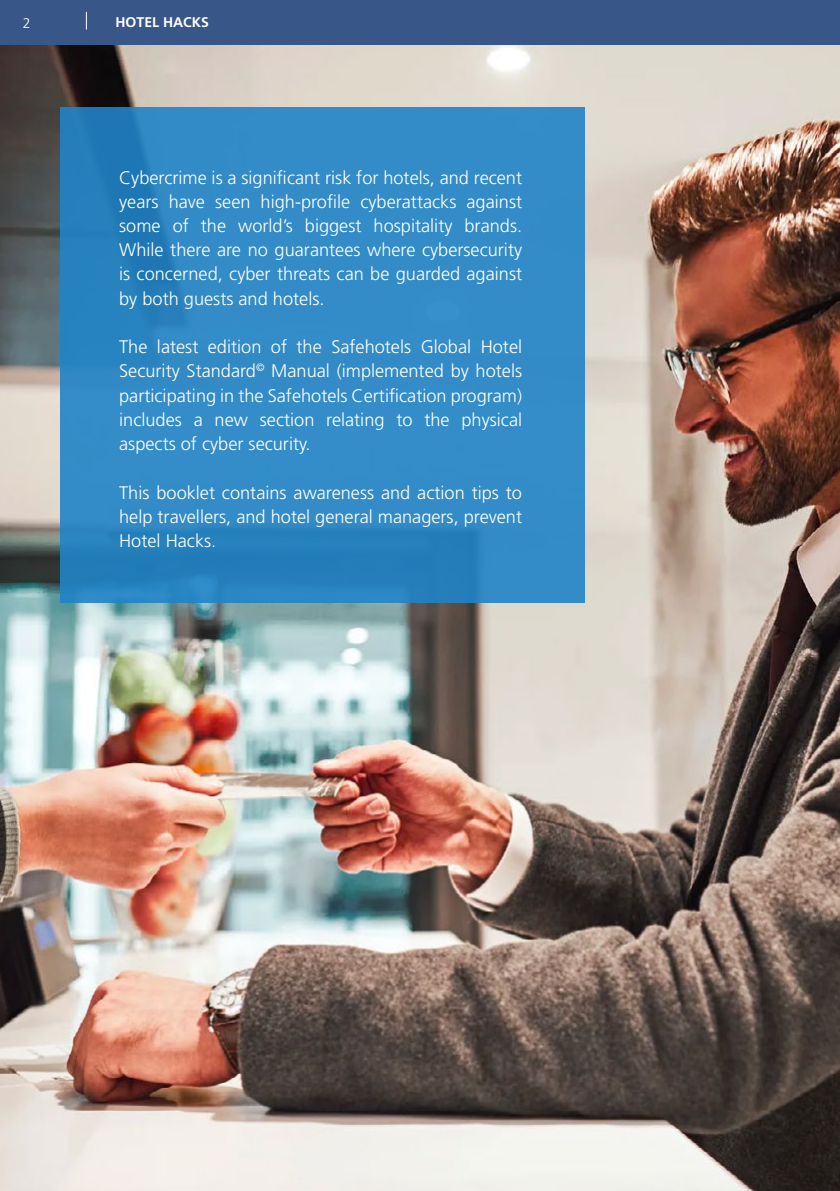
<style>
.page{position:relative;width:840px;height:1191px;background:#fff}
.page>*{position:absolute;margin:0;border:0;box-sizing:border-box;transform-origin:0 0}
.t1{font:300 18.2px/24.2px "Frutiger";color:#fff;text-align:justify}
.t2{font:700 14px "Frutiger";color:#fff}
.t3{font:300 14px "Frutiger";color:#fff}
</style>
<div class="page">
<div style="left:0;top:0;width:839px;height:45px;background:#385788"></div>
<svg style="left:86px;top:12px;width:1px;height:17px"></svg>
<img style="left:0;top:45px;width:839px;height:1146px">
<svg style="left:60px;top:108px;width:524px;height:495px;background:#2f89c4"></svg>
<p class="t3" style="left:23px;top:15px;width:9px">2</p>
<p class="t2" style="left:115px;top:14px;width:95px">HOTEL HACKS</p>
<p class="t1" style="left:119px;top:165px;width:404px">Cybercrime is a significant risk for hotels, and recent years have seen high-profile cyberattacks against some of the world’s biggest hospitality brands.<br>While there are no guarantees where cybersecurity is concerned, cyber threats can be guarded against by both guests and hotels.</p>
<p class="t1" style="left:119px;top:335px;width:404px">The latest edition of the Safehotels Global Hotel Security Standard<sup>©</sup> Manual (implemented by hotels participating in the Safehotels Certification program) includes a new section relating to the physical aspects of cyber security.</p>
<p class="t1" style="left:119px;top:480px;width:404px">This booklet contains awareness and action tips to help travellers, and hotel general managers, prevent Hotel Hacks.</p>
</div>
